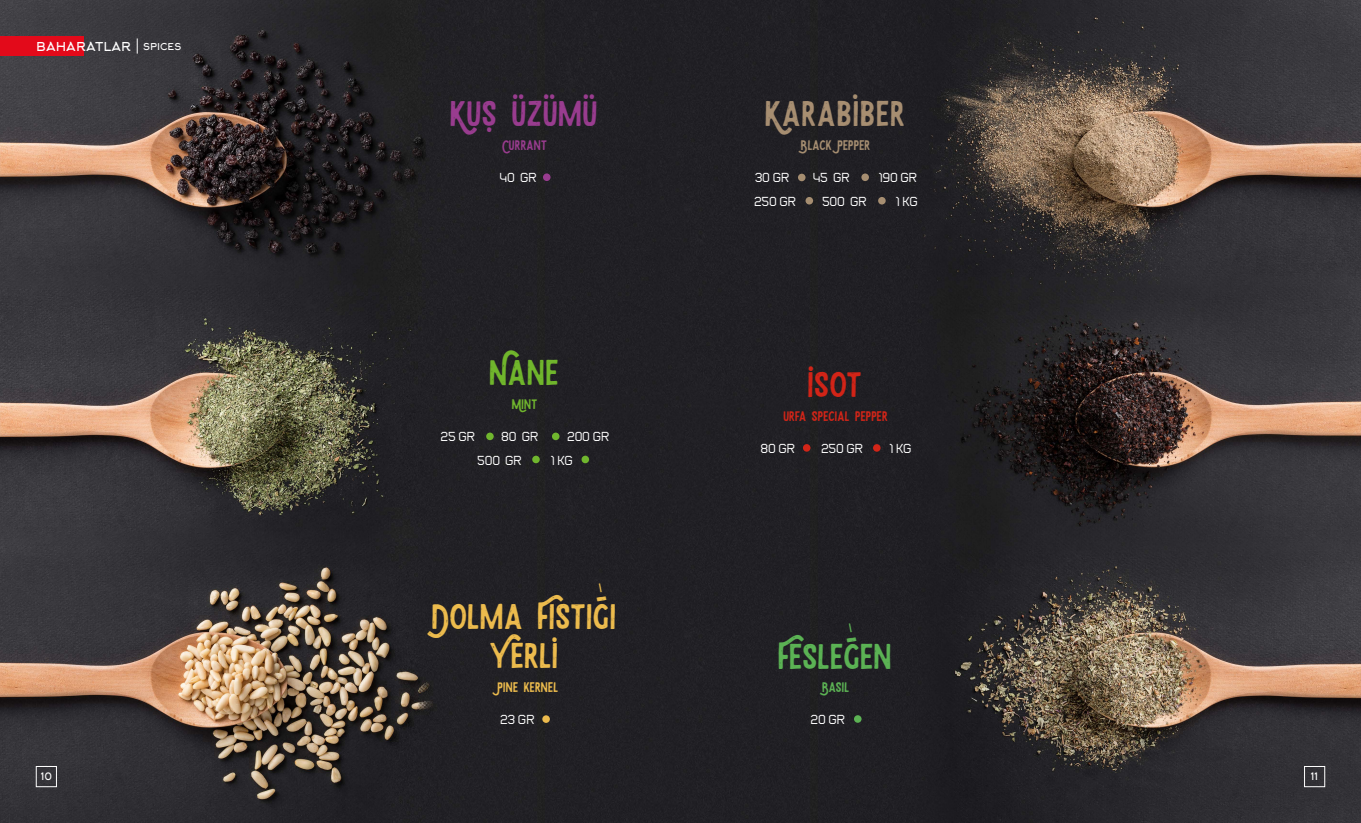
<style>
.page{position:relative;width:1361px;height:823px;background:#fff}
.page>*{position:absolute;margin:0;border:0;box-sizing:border-box;transform-origin:0 0}
.t1{font:36px/39px "Eudora";color:#ecbb4d;text-align:center}
.t2{font:36px "Eudora";color:#993c8f}
.t3{font:36px "Eudora";letter-spacing:.02em;color:#a78e71}
.t4{font:36px "Eudora";color:#5bb354}
.t5{font:36px "Eudora";color:#70b62c}
.t6{font:36px "Eudora";color:#d22417}
.t7{font:36px "Eudora";color:#a68e71}
.t8{font:36px "Eudora";color:#d22518}
.t9{font:14px "Eudora";color:#d22518}
.t10{font:14px "Eudora";color:#a68e71}
.t11{font:14px "Eudora";color:#ecbb4d}
.t12{font:14px "Eudora";color:#993c8f}
.t13{font:14px "Eudora";color:#5cb354}
.t14{font:14px "Eudora";color:#70b62e}
.t15{font:200 13px "Deciso";letter-spacing:-.01em;color:#fff}
.t16{font:12px "Arkhip";color:#fff}
.t17{font:10px "Arkhip";color:#fff}
.s1{font-size:9.2px}
</style>
<div class="page">
<img style="left:0;top:0;width:1361px;height:822px">
<div style="left:543px;top:173px;width:7px;height:8px;background:#993c8f;border-radius:50%"></div>
<svg style="left:542px;top:714px;width:8px;height:8px"></svg>
<div style="left:861px;top:173px;width:8px;height:8px;background:#a68e71;border-radius:50%"></div>
<svg style="left:854px;top:714px;width:7px;height:8px"></svg>
<div style="left:486px;top:432px;width:8px;height:8px;background:#70b62e;border-radius:50%"></div>
<div style="left:552px;top:432px;width:7px;height:8px;background:#70b62e;border-radius:50%"></div>
<div style="left:581px;top:455px;width:8px;height:8px;background:#70b62e;border-radius:50%"></div>
<div style="left:532px;top:455px;width:8px;height:8px;background:#70b62e;border-radius:50%"></div>
<div style="left:798px;top:173px;width:7px;height:8px;background:#a68e71;border-radius:50%"></div>
<div style="left:805px;top:197px;width:8px;height:7px;background:#a68e71;border-radius:50%"></div>
<div style="left:878px;top:197px;width:7px;height:7px;background:#a68e71;border-radius:50%"></div>
<div style="left:803px;top:444px;width:7px;height:7px;background:#d22518;border-radius:50%"></div>
<div style="left:873px;top:444px;width:7px;height:7px;background:#d22518;border-radius:50%"></div>
<div style="left:0;top:36px;width:84px;height:20px;background:#e30a1a"></div>
<svg style="left:137px;top:38px;width:1px;height:16px"></svg>
<div style="left:36px;top:765px;width:21px;height:21px;border:1px solid #fff"></div>
<div style="left:1304px;top:765px;width:21px;height:21px;border:1px solid #fff"></div>
<svg style="left:847px;top:619px;width:9px;height:23px"></svg>
<svg style="left:597px;top:578px;width:9px;height:23px"></svg>
<p class="t16" style="left:36px;top:39px;width:147px">BAHARATLAR <span class="s1">SPICES</span></p>
<h1 class="t2" style="left:513px;top:61px;width:84px">.. .. ..</h1>
<h1 class="t2" style="left:451px;top:88px;width:150px">KUS UZUMU</h1>
<p class="t12" style="left:502px;top:135px;width:47px">CURRANT</p>
<p class="t15" style="left:499px;top:167px;width:39px">40 GR</p>
<h1 class="t2" style="left:487px;top:94px;width:7px">.</h1>
<h1 class="t5" style="left:490px;top:347px;width:71px">NANE</h1>
<p class="t14" style="left:512px;top:394px;width:27px">MINT</p>
<p class="t15" style="left:441px;top:426px;width:36px">25 GR</p>
<p class="t15" style="left:501px;top:426px;width:39px">80 GR</p>
<p class="t15" style="left:567px;top:426px;width:44px">200 GR</p>
<p class="t15" style="left:477px;top:450px;width:46px">500 GR</p>
<p class="t15" style="left:550px;top:450px;width:24px">1 KG</p>
<h1 class="t1" style="left:432px;top:594px;width:186px">DOLMA FISTIGI<br>YERLI</h1>
<p class="t11" style="left:498px;top:676px;width:62px">PINE KERNEL</p>
<p class="t15" style="left:500px;top:708px;width:36px">23 GR</p>
<h1 class="t1" style="left:552px;top:607px;width:7px">.</h1>
<h1 class="t7" style="left:853px;top:61px;width:7px">.</h1>
<h1 class="t3" style="left:766px;top:88px;width:142px">KARABIBER</h1>
<p class="t10" style="left:801px;top:135px;width:71px">BLACK PEPPER</p>
<p class="t15" style="left:754px;top:167px;width:36px">30 GR</p>
<p class="t15" style="left:813px;top:167px;width:39px">45 GR</p>
<p class="t15" style="left:878px;top:167px;width:40px">190 GR</p>
<p class="t15" style="left:754px;top:191px;width:43px">250 GR</p>
<p class="t15" style="left:822px;top:191px;width:46px">500 GR</p>
<p class="t15" style="left:895px;top:191px;width:24px">1 KG</p>
<h1 class="t8" style="left:809px;top:332px;width:7px">.</h1>
<h1 class="t6" style="left:808px;top:359px;width:56px">ISOT</h1>
<p class="t9" style="left:783px;top:406px;width:106px">URFA SPECIAL PEPPER</p>
<p class="t15" style="left:760px;top:438px;width:36px">80 GR</p>
<p class="t15" style="left:821px;top:438px;width:43px">250 GR</p>
<p class="t15" style="left:889px;top:438px;width:24px">1 KG</p>
<h1 class="t4" style="left:779px;top:630px;width:116px">FESLEGEN</h1>
<p class="t13" style="left:822px;top:676px;width:29px">BASIL</p>
<p class="t15" style="left:810px;top:708px;width:36px">20 GR</p>
<p class="t17" style="left:41px;top:770px;width:13px">10</p>
<p class="t17" style="left:1311px;top:770px;width:9px">11</p>
</div>
